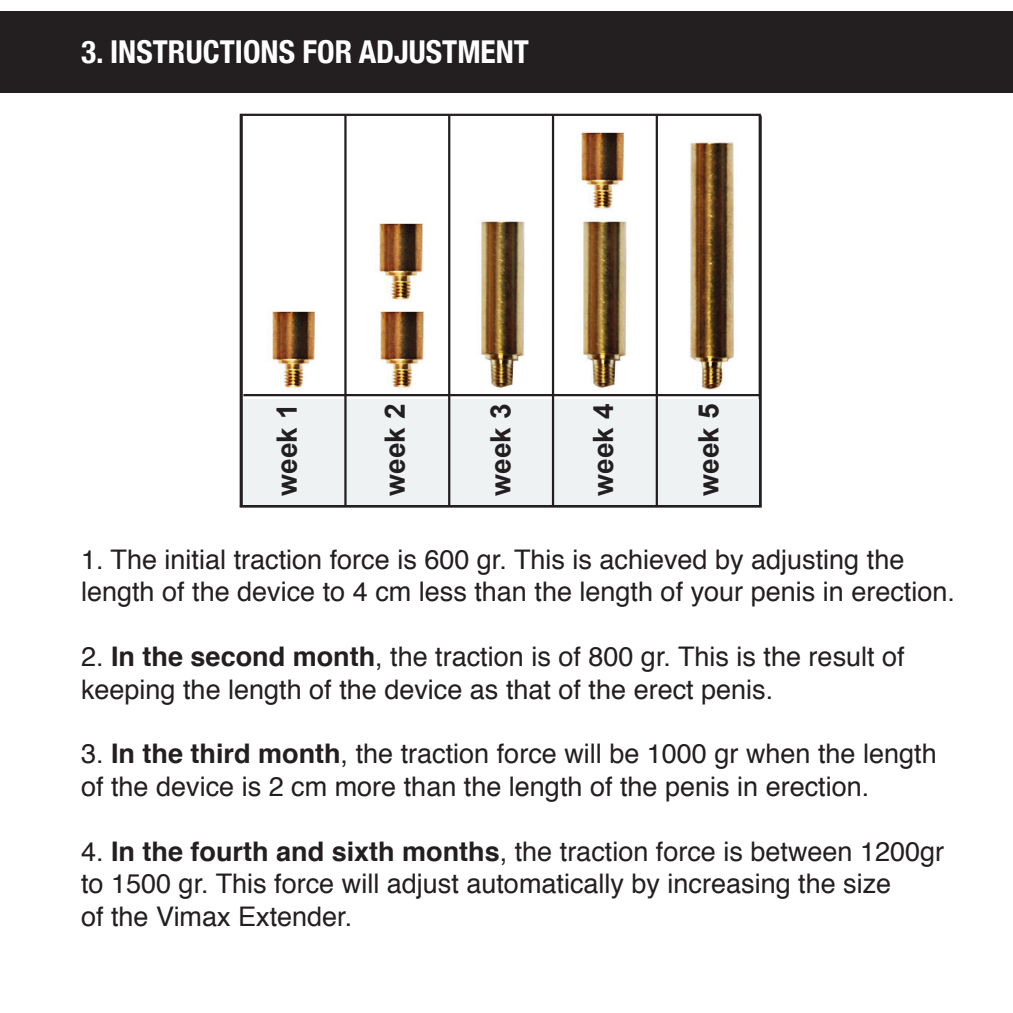
<style>
.page{position:relative;width:1013px;height:1013px;background:#fff}
.page>*{position:absolute;margin:0;border:0;box-sizing:border-box;transform-origin:0 0}
.t1{font:700 condensed 31.5px "Helvetica Neue";color:#fff}
.t2{font:700 28.12px "Arial";color:#231f20}
.t3{font:27px/32.4px "Helvetica";color:#231f20}
.s1{font-weight:700}
</style>
<div class="page">
<div style="left:0;top:11px;width:1012px;height:81px;background:#231f20"></div>
<div style="left:242px;top:398px;width:517px;height:106px;background:#eff2f3"></div>
<hr style="left:243px;top:394px;width:517px;height:2px;background:#231f20">
<hr style="left:344px;top:115px;width:2px;height:391px;background:#231f20">
<hr style="left:448px;top:115px;width:2px;height:391px;background:#231f20">
<hr style="left:552px;top:115px;width:2px;height:391px;background:#231f20">
<hr style="left:655px;top:115px;width:3px;height:391px;background:#231f20">
<img style="left:272px;top:311px;width:43px;height:78px">
<img style="left:380px;top:311px;width:44px;height:79px">
<img style="left:379px;top:223px;width:44px;height:79px">
<img style="left:480px;top:221px;width:45px;height:167px">
<img style="left:582px;top:221px;width:45px;height:167px">
<img style="left:581px;top:132px;width:43px;height:78px">
<img style="left:690px;top:142px;width:44px;height:248px">
<hr style="left:759px;top:115px;width:2px;height:391px;background:#231f20">
<hr style="left:240px;top:115px;width:3px;height:391px;background:#231f20">
<hr style="left:240px;top:505px;width:521px;height:2px;background:#231f20">
<p class="t1" style="left:81px;top:33px;width:449px">3. INSTRUCTIONS FOR ADJUSTMENT</p>
<p class="t2" style="left:268px;top:495px;width:94px;rotate:-90deg">week 1</p>
<p class="t2" style="left:376px;top:495px;width:94px;rotate:-90deg">week 2</p>
<p class="t2" style="left:482px;top:495px;width:94px;rotate:-90deg">week 3</p>
<p class="t2" style="left:584px;top:495px;width:94px;rotate:-90deg">week 4</p>
<p class="t2" style="left:690px;top:495px;width:94px;rotate:-90deg">week 5</p>
<p class="t3" style="left:81px;top:544px;width:875px">1. The initial traction force is 600 gr. This is achieved by adjusting the length of the device to 4 cm less than the length of your penis in erection.</p>
<p class="t3" style="left:81px;top:641px;width:825px">2. <span class="s1">In the second month</span>, the traction is of 800 gr. This is the result of keeping the length of the device as that of the erect penis.</p>
<p class="t3" style="left:81px;top:738px;width:857px">3. <span class="s1">In the third month</span>, the traction force will be 1000 gr when the length</p>
<p class="t3" style="left:81px;top:771px;width:789px">of the device is 2 cm more than the length of the penis in erection.</p>
<p class="t3" style="left:81px;top:835px;width:864px">4. <span class="s1">In the fourth and sixth months</span>, the traction force is between 1200gr to 1500 gr. This force will adjust automatically by increasing the size</p>
<p class="t3" style="left:81px;top:900px;width:273px">of the Vimax Extender.</p>
</div>
